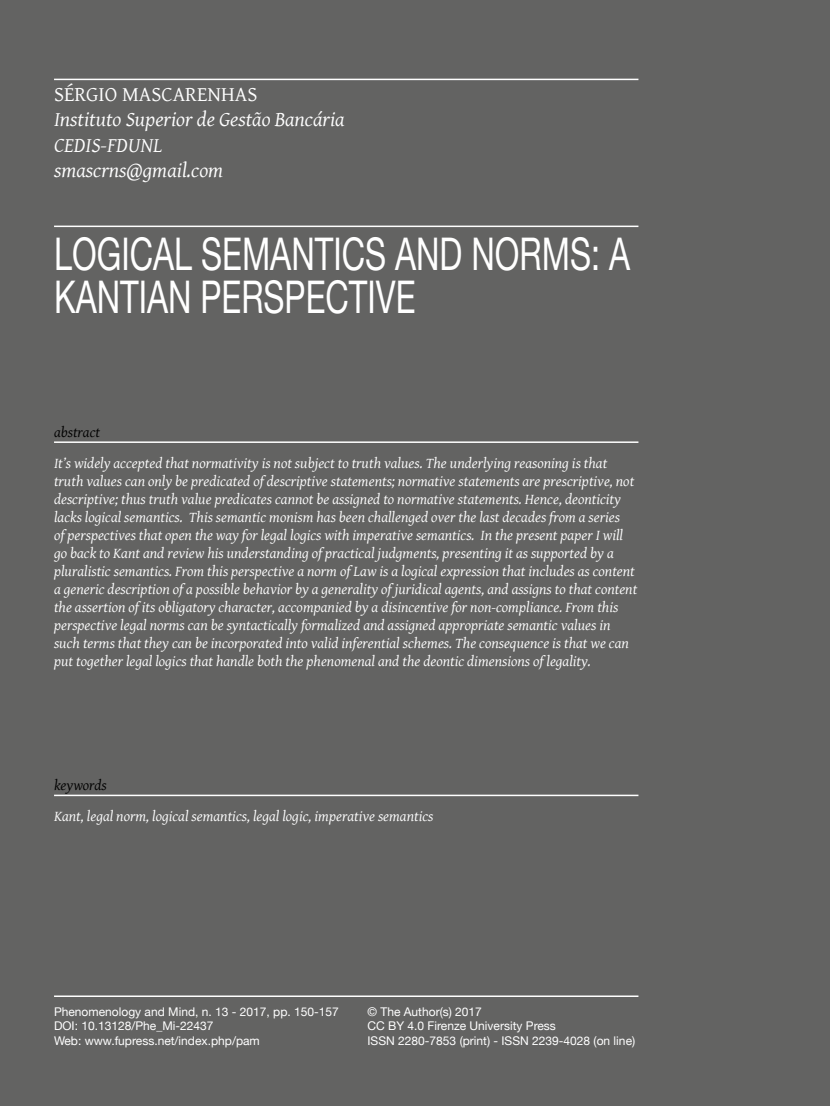
<style>
.page{position:relative;width:830px;height:1106px;background:#fff}
.page>*{position:absolute;margin:0;border:0;box-sizing:border-box;transform-origin:0 0}
.t1{font:45px/43.2px "Helvetica Neue";color:#fff;scale:.72 1}
.t2{font:italic 21px/25.2px "Gentium Basic";color:#fff}
.t3{font:21px "Gentium Basic";color:#fff}
.t4{font:italic 15px/18px "Gentium Basic";color:#fff}
.t5{font:italic 15px "Gentium Basic";color:#000}
.t6{font:12px/14.4px "Helvetica Neue";color:#fff}
</style>
<div class="page">
<div style="left:0;top:0;width:829px;height:1106px;background:#636362"></div>
<hr style="left:54px;top:79px;width:584px;height:1px;background:#fff">
<hr style="left:54px;top:995px;width:584px;height:2px;background:#fff">
<hr style="left:54px;top:225px;width:584px;height:2px;background:#fff">
<hr style="left:54px;top:441px;width:584px;height:2px;background:#fff">
<hr style="left:54px;top:794px;width:584px;height:2px;background:#fff">
<h2 class="t3" style="left:54px;top:79px;width:205px">SÉRGIO MASCARENHAS</h2>
<h2 class="t2" style="left:54px;top:106px;width:292px">Instituto Superior de Gestão Bancária<br>CEDIS-FDUNL<br>smascrns@gmail.com</h2>
<h1 class="t1" style="left:54px;top:234px;width:801px">LOGICAL SEMANTICS AND NORMS: A<br>KANTIAN PERSPECTIVE</h1>
<p class="t5" style="left:54px;top:421px;width:48px">abstract</p>
<p class="t4" style="left:54px;top:453px;width:584px">It’s widely accepted that normativity is not subject to truth values. The underlying reasoning is that truth values can only be predicated of descriptive statements; normative statements are prescriptive, not descriptive; thus truth value predicates cannot be assigned to normative statements. Hence, deonticity lacks logical semantics. This semantic monism has been challenged over the last decades from a series<br>of perspectives that open the way for legal logics with imperative semantics. In the present paper I will go back to Kant and review his understanding of practical judgments, presenting it as supported by a pluralistic semantics. From this perspective a norm of Law is a logical expression that includes as content a generic description of a possible behavior by a generality of juridical agents, and assigns to that content the assertion of its obligatory character, accompanied by a disincentive for non-compliance. From this perspective legal norms can be syntactically formalized and assigned appropriate semantic values in such terms that they can be incorporated into valid inferential schemes. The consequence is that we can put together legal logics that handle both the phenomenal and the deontic dimensions of legality.</p>
<p class="t5" style="left:54px;top:774px;width:54px">keywords</p>
<p class="t4" style="left:54px;top:807px;width:381px">Kant, legal norm, logical semantics, legal logic, imperative semantics</p>
<p class="t6" style="left:54px;top:1005px;width:286px">Phenomenology and Mind, n. 13 - 2017, pp. 150-157<br>DOI: 10.13128/Phe_Mi-22437<br>Web: www.fupress.net/index.php/pam</p>
<p class="t6" style="left:367px;top:1005px;width:269px">© The Author(s) 2017<br>CC BY 4.0 Firenze University Press<br>ISSN 2280-7853 (print) - ISSN 2239-4028 (on line)</p>
</div>
